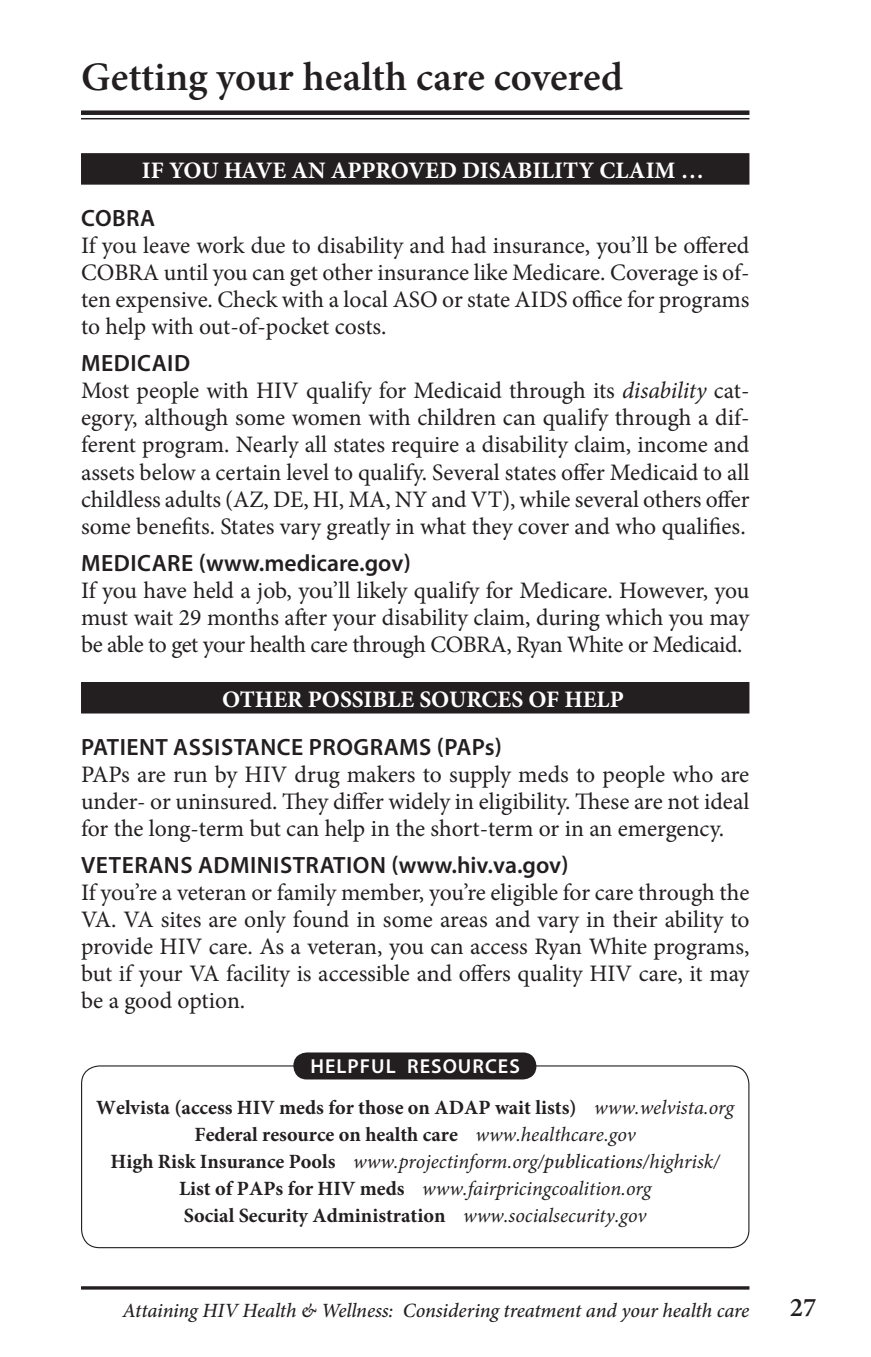
<style>
.page{position:relative;width:871px;height:1357px;background:#fff}
.page>*{position:absolute;margin:0;border:0;box-sizing:border-box;transform-origin:0 0}
.Title_New{font:600 40.5px "Minion Pro";color:#231f20}
.t1{font:600 27px "Minion Pro";color:#231f20}
.Para_no_indent{font:23.62px/27px "Minion Pro";letter-spacing:-.005em;color:#231f20;text-align:justify}
.Subhead{font:600 23.62px "Myriad Pro";letter-spacing:.02em;color:#231f20}
.Subhead_HC{font:700 23.62px "Minion Pro";color:#fff}
.RES_Listing_Center{font:700 20.25px "Minion Pro";color:#231f20}
.RES_Listing_Center-2{font:italic 20.25px "Minion Pro";color:#231f20}
.t2{font:italic 500 20.25px "Minion Pro";letter-spacing:-.01em;color:#231f20}
.RES_Header{font:600 20.25px "Myriad Pro";letter-spacing:.05em;color:#fff}
.s1{font-style:italic}
.s2{font-weight:400;font-style:italic}
.s3{font-weight:700;font-style:normal}
.s4{font-weight:500}
</style>
<div class="page">
<div style="left:81px;top:1065px;width:668px;height:183px;border:1px solid #231f20;border-radius:18px"></div>
<div style="left:293px;top:1052px;width:243px;height:27px;background:#231f20;border-radius:14px"></div>
<div style="left:81px;top:110px;width:668px;height:5px;background:#231f20"></div>
<hr style="left:81px;top:118px;width:668px;height:1px;background:#231f20">
<div style="left:81px;top:153px;width:668px;height:32px;background:#231f20"></div>
<div style="left:81px;top:682px;width:668px;height:31px;background:#231f20"></div>
<hr style="left:81px;top:1286px;width:668px;height:3px;background:#231f20">
<p class="Title_New" style="left:81px;top:49px;width:543px">Getting your health care covered</p>
<p class="Subhead_HC" style="left:142px;top:154px;width:563px">IF YOU HAVE AN APPROVED DISABILITY CLAIM …</p>
<p class="Subhead" style="left:81px;top:203px;width:76px">COBRA</p>
<p class="Para_no_indent" style="left:81px;top:232px;width:670px">If you leave work due to disability and had insurance, you’ll be offered COBRA until you can get other insurance like Medicare. Coverage is of&shy;ten expensive. Check with a local ASO or state AIDS office for programs to help with out-of-pocket costs.</p>
<p class="Subhead" style="left:81px;top:348px;width:110px">MEDICAID</p>
<p class="Para_no_indent" style="left:81px;top:377px;width:670px">Most people with HIV qualify for Medicaid through its <span class="s1">disability</span> cat&shy;egory, although some women with children can qualify through a dif&shy;ferent program. Nearly all states require a disability claim, income and assets below a certain level to qualify. Several states offer Medicaid to all childless adults (AZ, DE, HI, MA, NY and VT), while several others offer some benefits. States vary greatly in what they cover and who qualifies.</p>
<p class="Subhead" style="left:81px;top:548px;width:331px">MEDICARE (www.medicare.gov)</p>
<p class="Para_no_indent" style="left:81px;top:577px;width:670px">If you have held a job, you’ll likely qualify for Medicare. However, you must wait 29 months after your disability claim, during which you may be able to get your health care through COBRA, Ryan White or Medicaid.</p>
<p class="Subhead_HC" style="left:222px;top:682px;width:403px">OTHER POSSIBLE SOURCES OF HELP</p>
<p class="Subhead" style="left:81px;top:732px;width:422px">PATIENT ASSISTANCE PROGRAMS (PAPs)</p>
<p class="Para_no_indent" style="left:81px;top:761px;width:670px">PAPs are run by HIV drug makers to supply meds to people who are under- or uninsured. They differ widely in eligibility. These are not ideal for the long-term but can help in the short-term or in an emergency.</p>
<p class="Subhead" style="left:81px;top:850px;width:489px">VETERANS ADMINISTRATION (www.hiv.va.gov)</p>
<p class="Para_no_indent" style="left:81px;top:879px;width:670px">If you’re a veteran or family member, you’re eligible for care through the VA. VA sites are only found in some areas and vary in their ability to provide HIV care. As a veteran, you can access Ryan White programs, but if your VA facility is accessible and offers quality HIV care, it may be a good option.</p>
<p class="RES_Header" style="left:310px;top:1053px;width:211px">HELPFUL RESOURCES</p>
<p class="RES_Listing_Center" style="left:96px;top:1093px;width:639px">Welvista (access HIV meds for those on ADAP wait lists) <span class="s2">www.welvista.org</span></p>
<p class="RES_Listing_Center" style="left:195px;top:1120px;width:443px">Federal resource on health care <span class="s2">www.healthcare.gov</span></p>
<p class="RES_Listing_Center-2" style="left:111px;top:1148px;width:611px"><span class="s3">High Risk Insurance Pools</span> www.projectinform.org<span class="s4">/publications/</span>highrisk/</p>
<p class="RES_Listing_Center-2" style="left:179px;top:1175px;width:474px"><span class="s3">List of PAPs for HIV meds</span> www.fairpricingcoalition.org</p>
<p class="RES_Listing_Center" style="left:184px;top:1201px;width:464px">Social Security Administration <span class="s2">www.socialsecurity.gov</span></p>
<p class="t2" style="left:122px;top:1296px;width:628px">Attaining HIV Health &amp; Wellness: Considering treatment and your health care</p>
<p class="t1" style="left:790px;top:1288px;width:28px">27</p>
</div>
